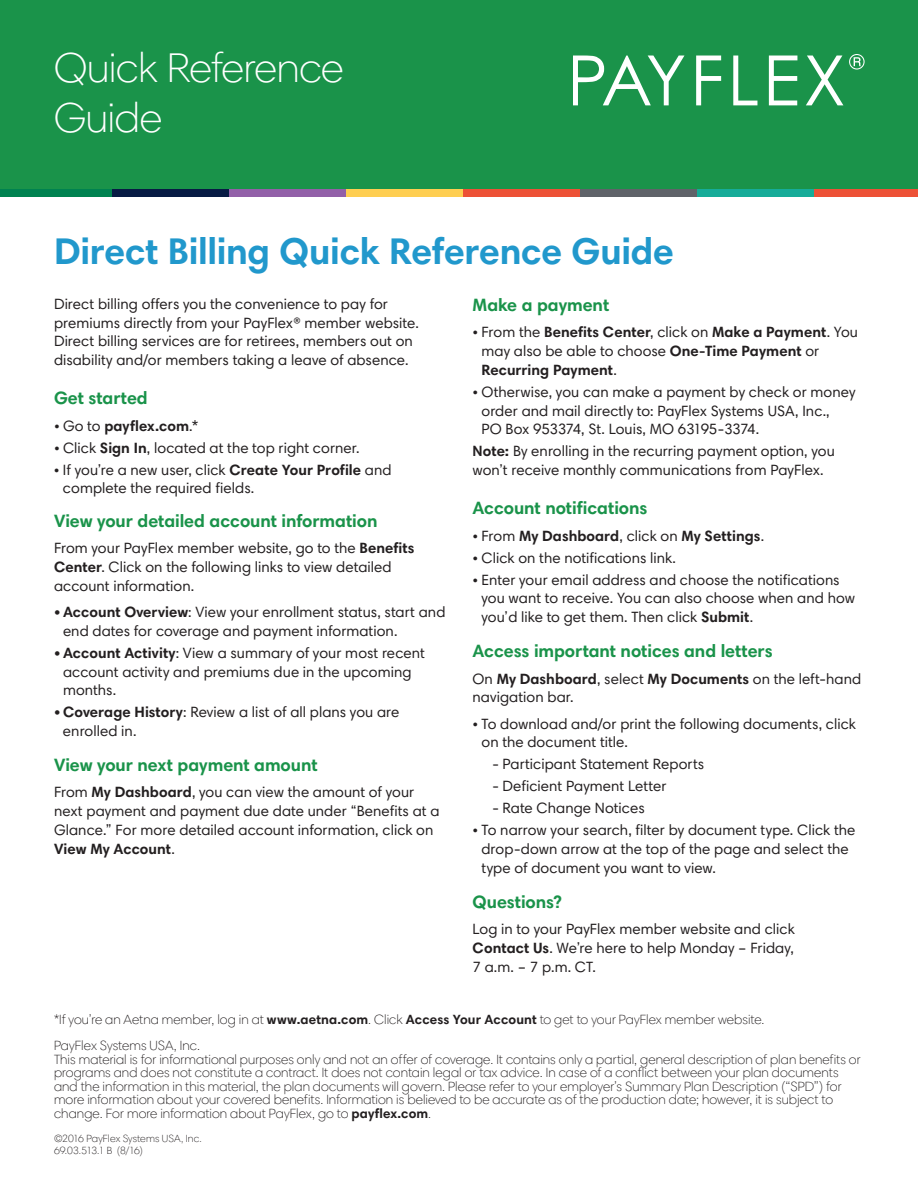
<style>
.page{position:relative;width:918px;height:1188px;background:#fff}
.page>*{position:absolute;margin:0;border:0;box-sizing:border-box;transform-origin:0 0}
.t1{font:300 42px/50.4px "Harmonia Sans Std";letter-spacing:-.015em;color:#fff}
.t2{font:700 37.5px "Harmonia Sans Std";letter-spacing:-.01em;color:#2198cc}
.t3{font:700 18px "Harmonia Sans Std";letter-spacing:-.005em;color:#1a934a}
.t4{font:15px/18.8px "Harmonia Sans Std";letter-spacing:.005em;color:#231f20}
.t5{font:700 15px/18.8px "Harmonia Sans Std";letter-spacing:.005em;color:#231f20}
.t6{font:300 13.5px/13.5px "Harmonia Sans Std";letter-spacing:.005em;color:#231f20}
.t7{font:300 10.5px/12px "Harmonia Sans Std";letter-spacing:.005em;color:#231f20}
.s1{font-weight:400}
.s2{font-weight:700}
</style>
<div class="page">
<div style="left:0;top:0;width:918px;height:189px;background:#1a934a"></div>
<div style="left:0;top:189px;width:113px;height:8px;background:#008250"></div>
<div style="left:113px;top:189px;width:117px;height:8px;background:#071b44"></div>
<div style="left:230px;top:189px;width:117px;height:8px;background:#9260a8"></div>
<div style="left:347px;top:189px;width:117px;height:8px;background:#fece51"></div>
<div style="left:463px;top:189px;width:117px;height:8px;background:#ed5136"></div>
<div style="left:580px;top:189px;width:117px;height:8px;background:#5f6369"></div>
<div style="left:697px;top:189px;width:117px;height:8px;background:#16ac99"></div>
<div style="left:814px;top:189px;width:104px;height:8px;background:#ed5136"></div>
<svg style="left:573px;top:56px;width:111px;height:49px"></svg>
<svg style="left:696px;top:56px;width:25px;height:49px"></svg>
<svg style="left:733px;top:56px;width:24px;height:49px"></svg>
<svg style="left:769px;top:56px;width:28px;height:49px"></svg>
<svg style="left:806px;top:56px;width:37px;height:49px"></svg>
<svg style="left:849px;top:54px;width:16px;height:16px"></svg>
<h1 class="t1" style="left:54px;top:42px;width:291px">Quick Reference<br>Guide</h1>
<h2 class="t2" style="left:54px;top:228px;width:621px">Direct Billing Quick Reference Guide</h2>
<p class="t4" style="left:54px;top:294px;width:366px">Direct billing offers you the convenience to pay for premiums directly from your PayFlex® member website.<br>Direct billing services are for retirees, members out on disability and/or members taking a leave of absence.</p>
<p class="t3" style="left:54px;top:387px;width:95px">Get started</p>
<p class="t5" style="left:54px;top:416px;width:146px"><span class="s1">• Go to</span> payflex.com<span class="s1">.*</span></p>
<p class="t4" style="left:54px;top:438px;width:307px">• Click <span class="s2">Sign In</span>, located at the top right corner.</p>
<p class="t4" style="left:63px;top:460px;width:330px;text-indent:-9px">• If you’re a new user, click <span class="s2">Create Your Profile</span> and complete the required fields.</p>
<p class="t3" style="left:54px;top:509px;width:325px">View your detailed account information</p>
<p class="t4" style="left:54px;top:539px;width:362px">From your PayFlex member website, go to the <span class="s2">Benefits<br>Center</span>. Click on the following links to view detailed account information.</p>
<p class="t4" style="left:63px;top:602px;width:384px;text-indent:-9px"><span class="s2">• Account Overview</span>: View your enrollment status, start and end dates for coverage and payment information.</p>
<p class="t4" style="left:63px;top:643px;width:363px;text-indent:-9px"><span class="s2">• Account Activity</span>: View a summary of your most recent account activity and premiums due in the upcoming months.</p>
<p class="t4" style="left:63px;top:703px;width:338px;text-indent:-9px"><span class="s2">• Coverage History</span>: Review a list of all plans you are enrolled in.</p>
<p class="t3" style="left:54px;top:754px;width:265px">View your next payment amount</p>
<p class="t4" style="left:54px;top:783px;width:387px">From <span class="s2">My Dashboard</span>, you can view the amount of your next payment and payment due date under “Benefits at a Glance.” For more detailed account information, click on <span class="s2">View My Account</span>.</p>
<p class="t3" style="left:472px;top:293px;width:138px">Make a payment</p>
<p class="t5" style="left:482px;top:323px;width:378px;text-indent:-9px"><span class="s1">• From the</span> Benefits Center<span class="s1">, click on</span> Make a Payment<span class="s1">. You may also be able to choose</span> One-Time Payment <span class="s1">or<br></span>Recurring Payment<span class="s1">.</span></p>
<p class="t4" style="left:482px;top:382px;width:375px;text-indent:-9px">• Otherwise, you can make a payment by check or money order and mail directly to: PayFlex Systems USA, Inc.,<br>PO Box 953374, St. Louis, MO 63195-3374.</p>
<p class="t4" style="left:472px;top:442px;width:364px"><span class="s2">Note:</span> By enrolling in the recurring payment option, you won’t receive monthly communications from PayFlex.</p>
<p class="t3" style="left:472px;top:497px;width:177px">Account notifications</p>
<p class="t5" style="left:472px;top:526px;width:293px"><span class="s1">• From</span> My Dashboard<span class="s1">, click on</span> My Settings<span class="s1">.</span></p>
<p class="t4" style="left:472px;top:548px;width:205px">• Click on the notifications link.</p>
<p class="t4" style="left:481px;top:570px;width:375px;text-indent:-9px">• Enter your email address and choose the notifications you want to receive. You can also choose when and how you’d like to get them. Then click <span class="s2">Submit</span>.</p>
<p class="t3" style="left:472px;top:640px;width:302px">Access important notices and letters</p>
<p class="t4" style="left:472px;top:669px;width:390px">On <span class="s2">My Dashboard</span>, select <span class="s2">My Documents</span> on the left-hand navigation bar.</p>
<p class="t4" style="left:482px;top:714px;width:376px;text-indent:-9px">• To download and/or print the following documents, click on the document title.</p>
<p class="t4" style="left:492px;top:755px;width:214px">- Participant Statement Reports</p>
<p class="t4" style="left:492px;top:777px;width:176px">- Deficient Payment Letter</p>
<p class="t4" style="left:492px;top:799px;width:154px">- Rate Change Notices</p>
<p class="t4" style="left:482px;top:821px;width:375px;text-indent:-9px">• To narrow your search, filter by document type. Click the drop-down arrow at the top of the page and select the type of document you want to view.</p>
<p class="t3" style="left:472px;top:890px;width:91px">Questions?</p>
<p class="t4" style="left:472px;top:920px;width:324px;text-align:justify">Log in to your PayFlex member website and click <span class="s2">Contact Us</span>. We’re here to help Monday – Friday, 7 a.m. – 7 p.m. CT.</p>
<p class="t6" style="left:54px;top:1013px;width:712px">*If you’re an Aetna member, log in at <span class="s2">www.aetna.com</span>. Click <span class="s2">Access Your Account</span> to get to your PayFlex member website.</p>
<p class="t6" style="left:54px;top:1039px;width:808px">PayFlex Systems USA, Inc.<br>This material is for informational purposes only and not an offer of coverage. It contains only a partial, general description of plan benefits or programs and does not constitute a contract. It does not contain legal or tax advice. In case of a conflict between your plan documents and the information in this material, the plan documents will govern. Please refer to your employer’s Summary Plan Description (“SPD”) for more information about your covered benefits. Information is believed to be accurate as of the production date; however, it is subject to change. For more information about PayFlex, go to <span class="s2">payflex.com</span>.</p>
<p class="t7" style="left:54px;top:1132px;width:149px">©2016 PayFlex Systems USA, Inc.<br>69.03.513.1 B (8/16)</p>
</div>
